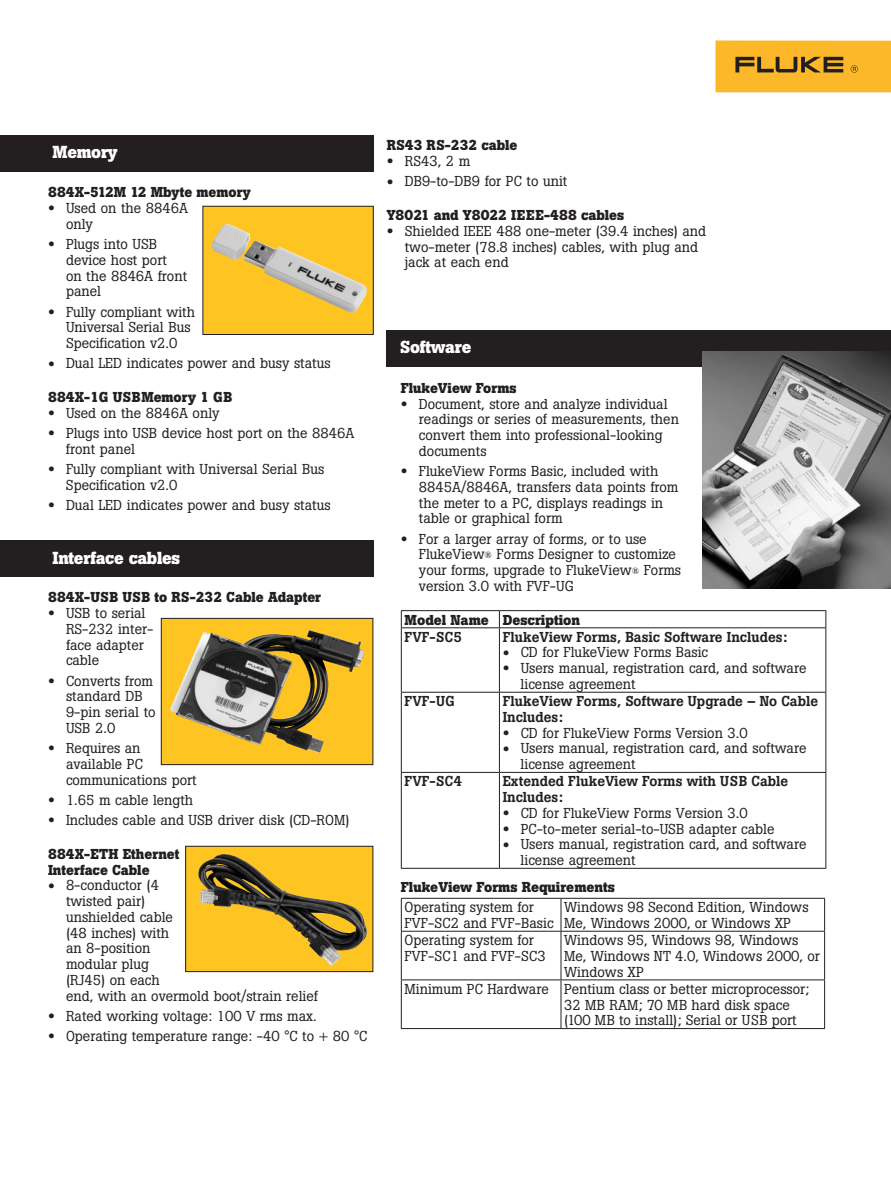
<style>
.page{position:relative;width:891px;height:1188px;background:#fff}
.page>*{position:absolute;margin:0;border:0;box-sizing:border-box;transform-origin:0 0}
.t1{font:700 17.25px "Boton";letter-spacing:-.015em;color:#fff}
.t2{font:14.25px/15.8px "Boton";color:#231f20}
.t3{font:700 14.25px/15.8px "Boton";color:#231f20}
.t4{font:500 14.25px/15.8px "Boton";color:#231f20}
.s1{font-size:20.25px}
.s2{font-size:9px}
</style>
<div class="page">
<div style="left:716px;top:40px;width:175px;height:52px;background:#fcb828"></div>
<svg style="left:735px;top:57px;width:108px;height:15px"></svg>
<svg style="left:851px;top:65px;width:7px;height:8px"></svg>
<div style="left:0;top:135px;width:373px;height:37px;background:#231f20"></div>
<div style="left:161px;top:618px;width:212px;height:147px;background:#fec422"></div>
<img style="left:170px;top:630px;width:194px;height:123px">
<div style="left:161px;top:618px;width:212px;height:147px;border:1px solid #231f20"></div>
<div style="left:186px;top:846px;width:187px;height:126px;background:#fec422"></div>
<img style="left:198px;top:854px;width:169px;height:112px">
<div style="left:185px;top:846px;width:188px;height:126px;border:1px solid #231f20"></div>
<div style="left:203px;top:206px;width:170px;height:128px;background:#fec422"></div>
<img style="left:211px;top:224px;width:156px;height:89px">
<div style="left:202px;top:206px;width:172px;height:129px;border:1px solid #231f20"></div>
<div style="left:0;top:540px;width:373px;height:37px;background:#231f20"></div>
<div style="left:387px;top:330px;width:504px;height:37px;background:#231f20"></div>
<hr style="left:401px;top:610px;width:98px;height:1px;background:#231f20">
<svg style="left:401px;top:611px;width:1px;height:16px"></svg>
<hr style="left:499px;top:610px;width:327px;height:1px;background:#231f20">
<svg style="left:499px;top:611px;width:1px;height:16px"></svg>
<svg style="left:826px;top:611px;width:1px;height:16px"></svg>
<hr style="left:401px;top:627px;width:98px;height:1px;background:#231f20">
<hr style="left:401px;top:628px;width:1px;height:64px;background:#231f20">
<hr style="left:499px;top:627px;width:327px;height:1px;background:#231f20">
<hr style="left:499px;top:628px;width:1px;height:64px;background:#231f20">
<hr style="left:826px;top:628px;width:1px;height:64px;background:#231f20">
<hr style="left:401px;top:692px;width:98px;height:1px;background:#231f20">
<hr style="left:401px;top:693px;width:1px;height:79px;background:#231f20">
<hr style="left:499px;top:692px;width:327px;height:1px;background:#231f20">
<hr style="left:499px;top:693px;width:1px;height:79px;background:#231f20">
<hr style="left:826px;top:693px;width:1px;height:79px;background:#231f20">
<hr style="left:401px;top:772px;width:98px;height:1px;background:#231f20">
<hr style="left:401px;top:773px;width:1px;height:95px;background:#231f20">
<hr style="left:499px;top:772px;width:327px;height:1px;background:#231f20">
<hr style="left:499px;top:773px;width:1px;height:95px;background:#231f20">
<hr style="left:826px;top:773px;width:1px;height:95px;background:#231f20">
<hr style="left:401px;top:868px;width:98px;height:1px;background:#231f20">
<hr style="left:499px;top:868px;width:327px;height:1px;background:#231f20">
<hr style="left:401px;top:898px;width:160px;height:1px;background:#231f20">
<hr style="left:401px;top:899px;width:1px;height:32px;background:#231f20">
<hr style="left:561px;top:898px;width:264px;height:1px;background:#231f20">
<hr style="left:561px;top:899px;width:1px;height:32px;background:#231f20">
<hr style="left:824px;top:899px;width:1px;height:32px;background:#231f20">
<hr style="left:401px;top:931px;width:160px;height:1px;background:#231f20">
<hr style="left:401px;top:932px;width:1px;height:48px;background:#231f20">
<hr style="left:561px;top:931px;width:264px;height:1px;background:#231f20">
<hr style="left:561px;top:932px;width:1px;height:48px;background:#231f20">
<hr style="left:824px;top:932px;width:1px;height:48px;background:#231f20">
<hr style="left:401px;top:980px;width:160px;height:1px;background:#231f20">
<hr style="left:401px;top:980px;width:1px;height:48px;background:#231f20">
<hr style="left:561px;top:980px;width:264px;height:1px;background:#231f20">
<hr style="left:561px;top:980px;width:1px;height:48px;background:#231f20">
<hr style="left:824px;top:980px;width:1px;height:48px;background:#231f20">
<hr style="left:401px;top:1028px;width:160px;height:1px;background:#231f20">
<hr style="left:561px;top:1028px;width:264px;height:1px;background:#231f20">
<img style="left:702px;top:352px;width:189px;height:237px">
<p class="t1" style="left:52px;top:141px;width:67px">Memory</p>
<p class="t3" style="left:48px;top:185px;width:204px">884X-512M 12 Mbyte memory</p>
<p class="t2" style="left:66px;top:200px;width:124px;text-indent:-18px"><span class="s1">•</span> Used on the 8846A only</p>
<p class="t2" style="left:66px;top:236px;width:123px;text-indent:-18px"><span class="s1">•</span> Plugs into USB device host port<br>on the 8846A front panel</p>
<p class="t2" style="left:66px;top:304px;width:131px;text-indent:-18px"><span class="s1">•</span> Fully compliant with<br>Universal Serial Bus<br>Specification v2.0</p>
<p class="t2" style="left:48px;top:356px;width:284px"><span class="s1">•</span> Dual LED indicates power and busy status</p>
<p class="t3" style="left:48px;top:389px;width:186px">884X-1G USBMemory 1 GB</p>
<p class="t2" style="left:48px;top:405px;width:173px"><span class="s1">•</span> Used on the 8846A only</p>
<p class="t2" style="left:66px;top:425px;width:290px;text-indent:-18px"><span class="s1">•</span> Plugs into USB device host port on the 8846A front panel</p>
<p class="t2" style="left:66px;top:461px;width:260px;text-indent:-18px"><span class="s1">•</span> Fully compliant with Universal Serial Bus<br>Specification v2.0</p>
<p class="t2" style="left:48px;top:497px;width:284px"><span class="s1">•</span> Dual LED indicates power and busy status</p>
<p class="t1" style="left:52px;top:548px;width:129px">Interface cables</p>
<p class="t3" style="left:48px;top:590px;width:275px">884X-USB USB to RS-232 Cable Adapter</p>
<p class="t2" style="left:66px;top:605px;width:89px;text-indent:-18px"><span class="s1">•</span> USB to serial<br>RS-232 inter&shy;face adapter cable</p>
<p class="t2" style="left:66px;top:673px;width:91px;text-indent:-18px"><span class="s1">•</span> Converts from standard DB<br>9-pin serial to<br>USB 2.0</p>
<p class="t2" style="left:66px;top:740px;width:132px;text-indent:-18px"><span class="s1">•</span> Requires an available PC communications port</p>
<p class="t2" style="left:48px;top:792px;width:147px"><span class="s1">•</span> 1.65 m cable length</p>
<p class="t2" style="left:48px;top:812px;width:303px"><span class="s1">•</span> Includes cable and USB driver disk (CD-ROM)</p>
<p class="t3" style="left:48px;top:846px;width:133px">884X-ETH Ethernet<br>Interface Cable</p>
<p class="t2" style="left:66px;top:878px;width:254px;text-indent:-18px"><span class="s1">•</span> 8-conductor (4<br>twisted pair)<br>unshielded cable<br>(48 inches) with<br>an 8-position<br>modular plug<br>(RJ45) on each<br>end, with an overmold boot/strain relief</p>
<p class="t2" style="left:48px;top:1008px;width:270px"><span class="s1">•</span> Rated working voltage: 100 V rms max.</p>
<p class="t2" style="left:48px;top:1028px;width:321px"><span class="s1">•</span> Operating temperature range: -40 °C to + 80 °C</p>
<p class="t3" style="left:387px;top:138px;width:132px">RS43 RS-232 cable</p>
<p class="t2" style="left:387px;top:153px;width:85px"><span class="s1">•</span> RS43, 2 m</p>
<p class="t2" style="left:387px;top:173px;width:182px"><span class="s1">•</span> DB9-to-DB9 for PC to unit</p>
<p class="t3" style="left:387px;top:207px;width:239px">Y8021 and Y8022 IEEE-488 cables</p>
<p class="t2" style="left:405px;top:223px;width:303px;text-indent:-18px"><span class="s1">•</span> Shielded IEEE 488 one-meter (39.4 inches) and two-meter (78.8 inches) cables, with plug and jack at each end</p>
<p class="t1" style="left:400px;top:337px;width:73px">Software</p>
<p class="t3" style="left:401px;top:380px;width:117px">FlukeView Forms</p>
<p class="t2" style="left:419px;top:396px;width:262px;text-indent:-18px"><span class="s1">•</span> Document, store and analyze individual readings or series of measurements, then convert them into professional-looking documents</p>
<p class="t2" style="left:419px;top:463px;width:261px;text-indent:-18px"><span class="s1">•</span> FlukeView Forms Basic, included with 8845A/8846A, transfers data points from the meter to a PC, displays readings in table or graphical form</p>
<p class="t2" style="left:419px;top:531px;width:264px;text-indent:-18px"><span class="s1">•</span> For a larger array of forms, or to use FlukeView<span class="s2">®</span> Forms Designer to customize your forms, upgrade to FlukeView<span class="s2">®</span> Forms version 3.0 with FVF-UG</p>
<p class="t3" style="left:405px;top:612px;width:177px">Model Name Description</p>
<p class="t4" style="left:405px;top:629px;width:59px">FVF-SC5</p>
<p class="t4" style="left:503px;top:629px;width:286px">FlukeView Forms, Basic Software Includes:</p>
<p class="t2" style="left:503px;top:645px;width:207px"><span class="s1">•</span> CD for FlukeView Forms Basic</p>
<p class="t2" style="left:521px;top:660px;width:287px;text-indent:-18px"><span class="s1">•</span> Users manual, registration card, and software license agreement</p>
<p class="t4" style="left:405px;top:693px;width:52px">FVF-UG</p>
<p class="t4" style="left:503px;top:693px;width:317px">FlukeView Forms, Software Upgrade – No Cable<br>Includes:</p>
<p class="t2" style="left:503px;top:725px;width:247px"><span class="s1">•</span> CD for FlukeView Forms Version 3.0</p>
<p class="t2" style="left:521px;top:741px;width:287px;text-indent:-18px"><span class="s1">•</span> Users manual, registration card, and software license agreement</p>
<p class="t4" style="left:405px;top:774px;width:59px">FVF-SC4</p>
<p class="t4" style="left:503px;top:774px;width:287px">Extended FlukeView Forms with USB Cable<br>Includes:</p>
<p class="t2" style="left:503px;top:805px;width:247px"><span class="s1">•</span> CD for FlukeView Forms Version 3.0</p>
<p class="t2" style="left:503px;top:821px;width:273px"><span class="s1">•</span> PC-to-meter serial-to-USB adapter cable</p>
<p class="t2" style="left:521px;top:836px;width:287px;text-indent:-18px"><span class="s1">•</span> Users manual, registration card, and software license agreement</p>
<p class="t3" style="left:401px;top:879px;width:216px">FlukeView Forms Requirements</p>
<p class="t2" style="left:405px;top:899px;width:151px">Operating system for<br>FVF-SC2 and FVF-Basic</p>
<p class="t2" style="left:564px;top:899px;width:246px">Windows 98 Second Edition, Windows<br>Me, Windows 2000, or Windows XP</p>
<p class="t2" style="left:405px;top:932px;width:143px">Operating system for<br>FVF-SC1 and FVF-SC3</p>
<p class="t2" style="left:564px;top:932px;width:257px">Windows 95, Windows 98, Windows<br>Me, Windows NT 4.0, Windows 2000, or<br>Windows XP</p>
<p class="t2" style="left:564px;top:981px;width:247px;text-indent:-160px">Minimum PC Hardware Pentium class or better microprocessor;<br>32 MB RAM; 70 MB hard disk space (100 MB to install); Serial or USB port</p>
</div>
